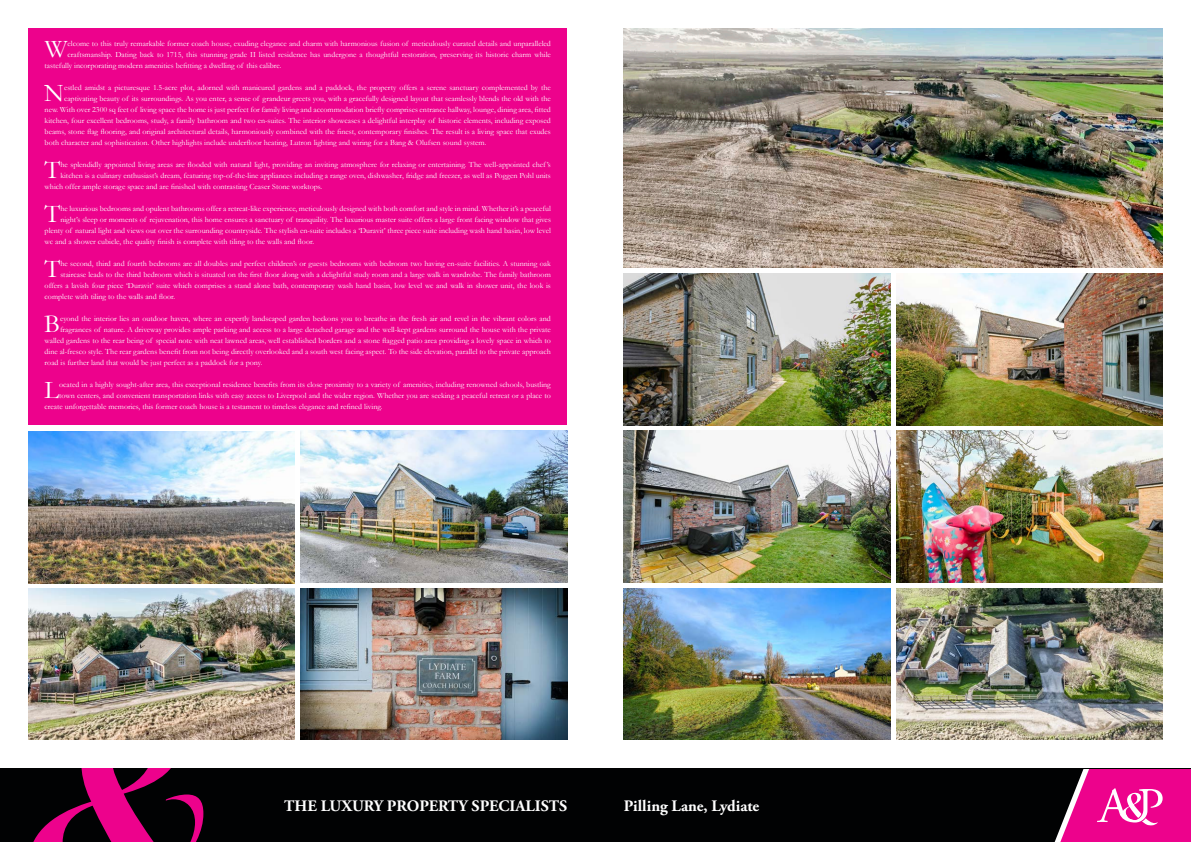
<style>
.page{position:relative;width:1191px;height:842px;background:#fff}
.page>*{position:absolute;margin:0;border:0;box-sizing:border-box;transform-origin:0 0}
.t1{font:25.6px "Garamond";color:#fff}
.t2{font:700 16px "Adobe Garamond Pro";color:#fff}
.t3{font:8px "Garamond";color:#fff}
</style>
<div class="page">
<div style="left:0;top:769px;width:1191px;height:73px;background:#010203"></div>
<svg style="left:33px;top:769px;width:171px;height:73px"></svg>
<svg style="left:1054px;top:769px;width:137px;height:73px;background:#d51e89"></svg>
<div style="left:28px;top:28px;width:539px;height:397px;background:#ed028c"></div>
<img style="left:624px;top:28px;width:538px;height:239px">
<img style="left:896px;top:274px;width:266px;height:151px">
<img style="left:624px;top:431px;width:266px;height:152px">
<img style="left:896px;top:431px;width:266px;height:152px">
<img style="left:624px;top:274px;width:266px;height:151px">
<img style="left:300px;top:588px;width:267px;height:152px">
<img style="left:300px;top:431px;width:267px;height:152px">
<img style="left:28px;top:432px;width:267px;height:151px">
<img style="left:28px;top:588px;width:267px;height:152px">
<img style="left:624px;top:588px;width:266px;height:152px">
<img style="left:896px;top:588px;width:266px;height:152px">
<p class="t1" style="left:45px;top:32px;width:24px">W</p>
<p class="t3" style="left:68px;top:38px;width:485px">elcome to this truly remarkable former coach house, exuding elegance and charm with harmonious fusion of meticulously curated details and unparalleled</p>
<p class="t3" style="left:68px;top:49px;width:485px">craftsmanship. Dating back to 1715, this stunning grade II listed residence has undergone a thoughtful restoration, preserving its historic charm while</p>
<p class="t3" style="left:45px;top:60px;width:238px">tastefully incorporating modern amenities befitting a dwelling of this calibre.</p>
<p class="t1" style="left:44px;top:76px;width:21px">N</p>
<p class="t3" style="left:64px;top:82px;width:488px">estled amidst a picturesque 1.5-acre plot, adorned with manicured gardens and a paddock, the property offers a serene sanctuary complemented by the</p>
<p class="t3" style="left:64px;top:93px;width:488px">captivating beauty of its surroundings. As you enter, a sense of grandeur greets you, with a gracefully designed layout that seamlessly blends the old with the</p>
<p class="t3" style="left:45px;top:104px;width:508px">new. With over 2300 sq feet of living space the home is just perfect for family living and accommodation briefly comprises entrance hallway, lounge, dining area, fitted</p>
<p class="t3" style="left:45px;top:115px;width:508px">kitchen, four excellent bedrooms, study, a family bathroom and two en-suites. The interior showcases a delightful interplay of historic elements, including exposed</p>
<p class="t3" style="left:45px;top:126px;width:508px">beams, stone flag flooring, and original architectural details, harmoniously combined with the finest, contemporary finishes. The result is a living space that exudes</p>
<p class="t3" style="left:45px;top:137px;width:443px">both character and sophistication. Other highlights include underfloor heating, Lutron lighting and wiring for a Bang &amp; Olufsen sound system.</p>
<p class="t1" style="left:45px;top:153px;width:17px">T</p>
<p class="t3" style="left:60px;top:159px;width:492px">he splendidly appointed living areas are flooded with natural light, providing an inviting atmosphere for relaxing or entertaining. The well-appointed chef ’s</p>
<p class="t3" style="left:60px;top:170px;width:492px">kitchen is a culinary enthusiast’s dream, featuring top-of-the-line appliances including a range oven, dishwasher, fridge and freezer, as well as Poggen Pohl units</p>
<p class="t3" style="left:45px;top:181px;width:279px">which offer ample storage space and are finished with contrasting Ceaser Stone worktops.</p>
<p class="t1" style="left:45px;top:197px;width:17px">T</p>
<p class="t3" style="left:60px;top:203px;width:492px">he luxurious bedrooms and opulent bathrooms offer a retreat-like experience, meticulously designed with both comfort and style in mind. Whether it’s a peaceful</p>
<p class="t3" style="left:60px;top:214px;width:492px">night’s sleep or moments of rejuvenation, this home ensures a sanctuary of tranquility. The luxurious master suite offers a large front facing window that gives</p>
<p class="t3" style="left:45px;top:225px;width:508px">plenty of natural light and views out over the surrounding countryside. The stylish en-suite includes a ‘Duravit’ three piece suite including wash hand basin, low level</p>
<p class="t3" style="left:45px;top:236px;width:271px">wc and a shower cubicle, the quality finish is complete with tiling to the walls and floor.</p>
<p class="t1" style="left:45px;top:252px;width:17px">T</p>
<p class="t3" style="left:60px;top:258px;width:492px">he second, third and fourth bedrooms are all doubles and perfect children’s or guests bedrooms with bedroom two having en-suite facilities. A stunning oak</p>
<p class="t3" style="left:60px;top:269px;width:492px">staircase leads to the third bedroom which is situated on the first floor along with a delightful study room and a large walk in wardrobe. The family bathroom</p>
<p class="t3" style="left:45px;top:280px;width:508px">offers a lavish four piece ‘Duravit’ suite which comprises a stand alone bath, contemporary wash hand basin, low level wc and walk in shower unit, the look is</p>
<p class="t3" style="left:45px;top:291px;width:132px">complete with tiling to the walls and floor.</p>
<p class="t1" style="left:44px;top:307px;width:17px">B</p>
<p class="t3" style="left:60px;top:313px;width:492px">eyond the interior lies an outdoor haven, where an expertly landscaped garden beckons you to breathe in the fresh air and revel in the vibrant colors and</p>
<p class="t3" style="left:60px;top:324px;width:492px">fragrances of nature. A driveway provides ample parking and access to a large detached garage and the well-kept gardens surround the house with the private</p>
<p class="t3" style="left:45px;top:335px;width:508px">walled gardens to the rear being of special note with neat lawned areas, well established borders and a stone flagged patio area providing a lovely space in which to</p>
<p class="t3" style="left:45px;top:346px;width:508px">dine al-fresco style. The rear gardens benefit from not being directly overlooked and a south west facing aspect. To the side elevation, parallel to the private approach</p>
<p class="t3" style="left:45px;top:357px;width:219px">road is further land that would be just perfect as a paddock for a pony.</p>
<p class="t1" style="left:44px;top:373px;width:16px">L</p>
<p class="t3" style="left:59px;top:379px;width:493px">ocated in a highly sought-after area, this exceptional residence benefits from its close proximity to a variety of amenities, including renowned schools, bustling</p>
<p class="t3" style="left:59px;top:390px;width:493px">town centers, and convenient transportation links with easy access to Liverpool and the wider region. Whether you are seeking a peaceful retreat or a place to</p>
<p class="t3" style="left:45px;top:401px;width:339px">create unforgettable memories, this former coach house is a testament to timeless elegance and refined living.</p>
<p class="t2" style="left:284px;top:797px;width:284px">THE LUXURY PROPERTY SPECIALISTS</p>
<p class="t2" style="left:624px;top:797px;width:137px">Pilling Lane, Lydiate</p>
</div>
